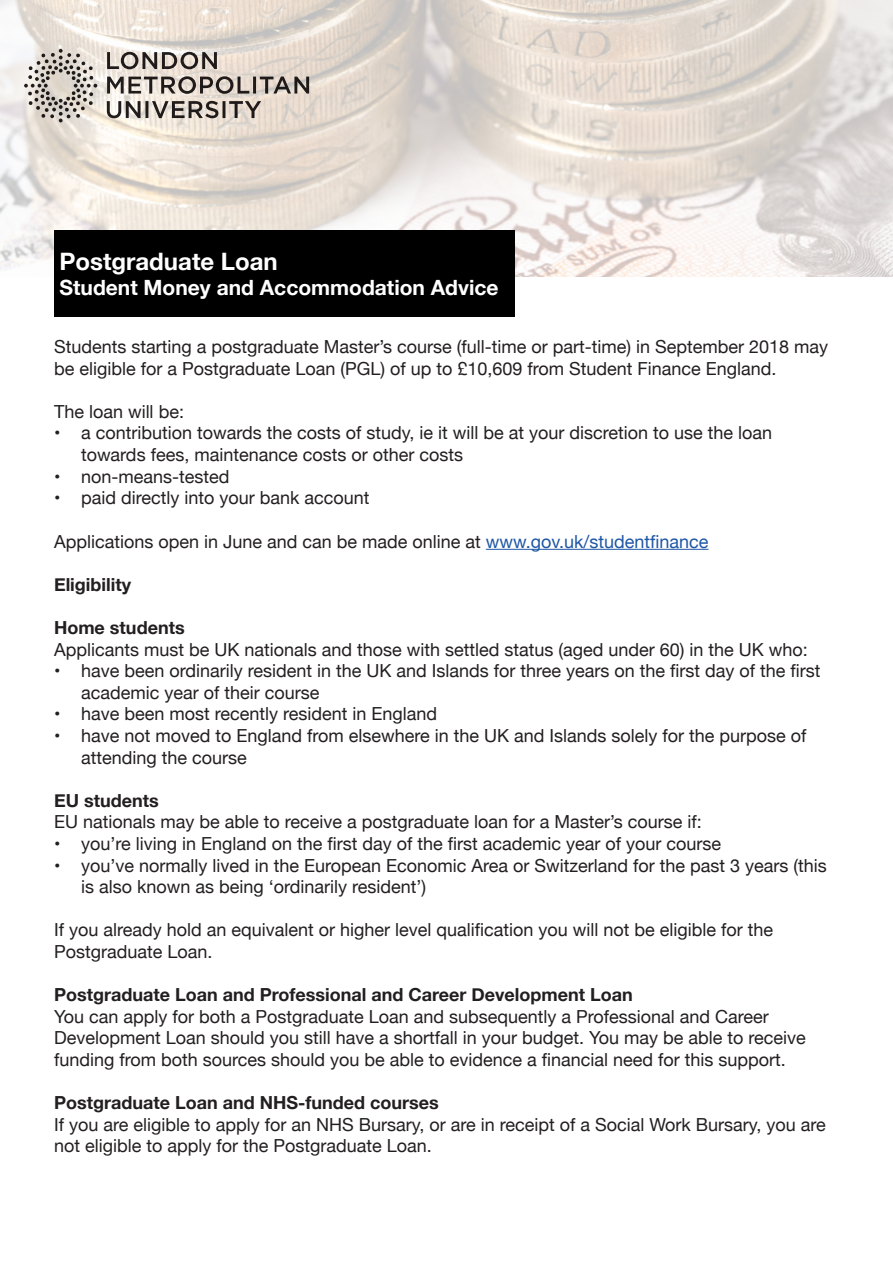
<style>
.page{position:relative;width:893px;height:1263px;background:#fff}
.page>*{position:absolute;margin:0;border:0;box-sizing:border-box;transform-origin:0 0}
.t1{font:700 24px "Helvetica Neue";color:#fff}
.t2{font:700 21px "Helvetica Neue";color:#fff}
.t3{font:18px/21.6px "Helvetica Neue";color:#231f20}
.t4{font:700 18px "Helvetica Neue";color:#231f20}
.s1{color:#1e56a6}
</style>
<div class="page">
<img style="left:0;top:0;width:893px;height:276px">
<div style="left:54px;top:230px;width:460px;height:87px;background:#000"></div>
<svg style="left:107px;top:101px;width:154px;height:17px;background:#a09892"></svg>
<svg style="left:107px;top:76px;width:202px;height:18px;background:#9f9791"></svg>
<svg style="left:107px;top:52px;width:110px;height:17px;background:#9b938d"></svg>
<svg style="left:24px;top:49px;width:73px;height:73px;background:#c2bcb6"></svg>
<hr style="left:486px;top:549px;width:222px;height:1px;background:#1e56a6">
<h1 class="t1" style="left:60px;top:243px;width:220px">Postgraduate Loan</h1>
<p class="t2" style="left:60px;top:271px;width:441px">Student Money and Accommodation Advice</p>
<p class="t3" style="left:54px;top:337px;width:776px">Students starting a postgraduate Master’s course (full-time or part-time) in September 2018 may be eligible for a Postgraduate Loan (PGL) of up to £10,609 from Student Finance England.</p>
<p class="t3" style="left:54px;top:402px;width:131px">The loan will be:</p>
<p class="t3" style="left:81px;top:423px;width:693px;text-indent:-27px">• a contribution towards the costs of study, ie it will be at your discretion to use the loan towards fees, maintenance costs or other costs</p>
<p class="t3" style="left:54px;top:466px;width:177px">• non-means-tested</p>
<p class="t3" style="left:54px;top:488px;width:317px">• paid directly into your bank account</p>
<p class="t3" style="left:54px;top:531px;width:656px">Applications open in June and can be made online at <span class="s1">www.gov.uk/studentfinance</span></p>
<p class="t4" style="left:54px;top:570px;width:79px">Eligibility</p>
<p class="t4" style="left:54px;top:613px;width:132px">Home students</p>
<p class="t3" style="left:54px;top:639px;width:755px">Applicants must be UK nationals and those with settled status (aged under 60) in the UK who:</p>
<p class="t3" style="left:81px;top:661px;width:741px;text-indent:-27px">• have been ordinarily resident in the UK and Islands for three years on the first day of the first academic year of their course</p>
<p class="t3" style="left:54px;top:704px;width:385px">• have been most recently resident in England</p>
<p class="t3" style="left:81px;top:726px;width:727px;text-indent:-27px">• have not moved to England from elsewhere in the UK and Islands solely for the purpose of attending the course</p>
<p class="t4" style="left:54px;top:786px;width:106px">EU students</p>
<p class="t3" style="left:54px;top:812px;width:649px">EU nationals may be able to receive a postgraduate loan for a Master’s course if:</p>
<p class="t3" style="left:54px;top:834px;width:669px">• you’re living in England on the first day of the first academic year of your course</p>
<p class="t3" style="left:81px;top:855px;width:747px;text-indent:-27px">• you’ve normally lived in the European Economic Area or Switzerland for the past 3 years (this is also known as being ‘ordinarily resident’)</p>
<p class="t3" style="left:54px;top:920px;width:721px">If you already hold an equivalent or higher level qualification you will not be eligible for the<br>Postgraduate Loan.</p>
<p class="t4" style="left:54px;top:981px;width:580px">Postgraduate Loan and Professional and Career Development Loan</p>
<p class="t3" style="left:54px;top:1006px;width:753px">You can apply for both a Postgraduate Loan and subsequently a Professional and Career<br>Development Loan should you still have a shortfall in your budget. You may be able to receive funding from both sources should you be able to evidence a financial need for this support.</p>
<p class="t4" style="left:54px;top:1089px;width:386px">Postgraduate Loan and NHS-funded courses</p>
<p class="t3" style="left:54px;top:1114px;width:773px">If you are eligible to apply for an NHS Bursary, or are in receipt of a Social Work Bursary, you are not eligible to apply for the Postgraduate Loan.</p>
</div>
